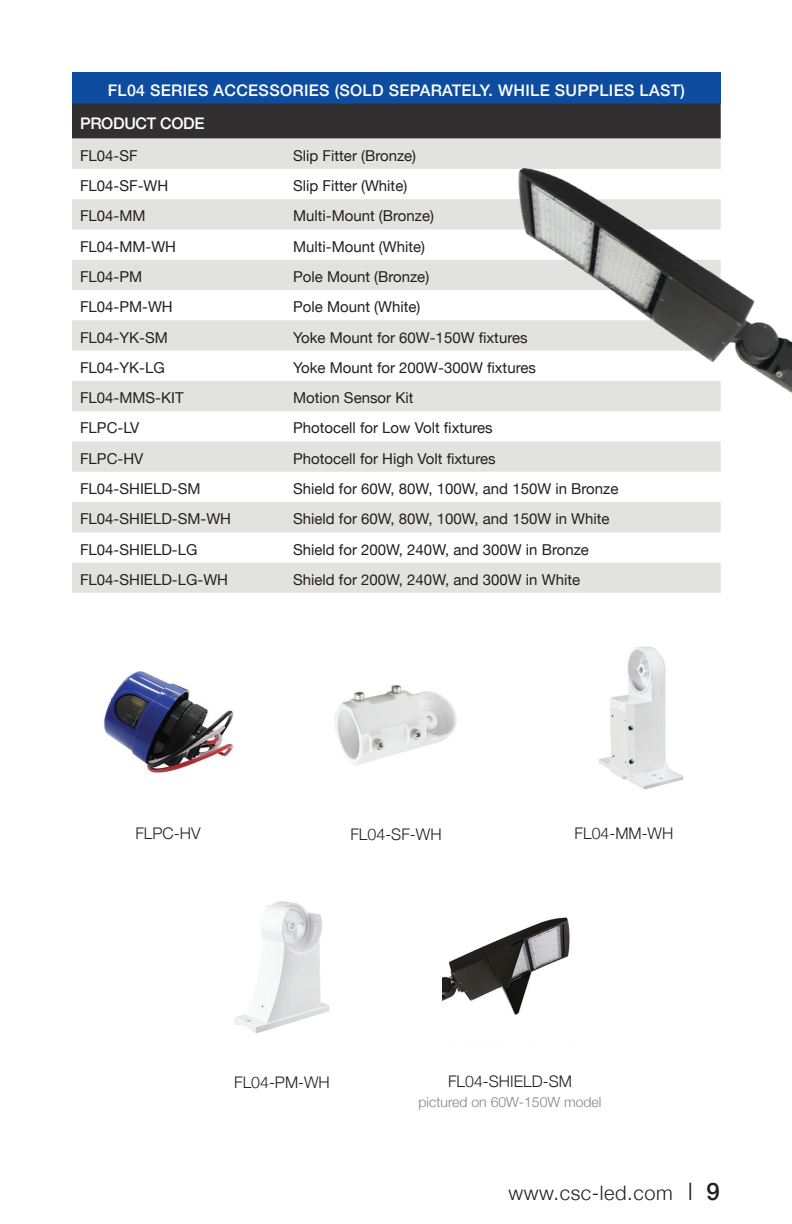
<style>
.page{position:relative;width:792px;height:1224px;background:#fff}
.page>*{position:absolute;margin:0;border:0;box-sizing:border-box;transform-origin:0 0}
.t1{font:300 20px "Helvetica Neue";letter-spacing:.03em;color:#231f20}
.t2{font:500 16px "Helvetica Neue";letter-spacing:.02em;color:#fff}
.t3{font:300 16px "Helvetica Neue";color:#231f20}
.t4{font:500 16px "Helvetica Neue";letter-spacing:-.02em;color:#fff}
.t5{font:15px "Helvetica Neue";color:#231f20}
.t6{font:300 14px "Helvetica Neue";color:#818183}
.s1{font-size:24px}
.s2{font-weight:500;font-size:24px}
</style>
<div class="page">
<div style="left:72px;top:72px;width:649px;height:32px;background:#0d4c9f"></div>
<div style="left:72px;top:104px;width:649px;height:35px;background:#312f30"></div>
<svg style="left:72px;top:139px;width:649px;height:454px;fill:#e2e2e1"></svg>
<img style="left:442px;top:917px;width:128px;height:98px">
<img style="left:104px;top:671px;width:130px;height:102px">
<img style="left:334px;top:685px;width:123px;height:80px">
<img style="left:598px;top:646px;width:86px;height:144px">
<img style="left:234px;top:901px;width:96px;height:132px">
<img style="left:465px;top:132px;width:327px;height:288px">
<p class="t2" style="left:108px;top:77px;width:579px">FL04 SERIES ACCESSORIES (SOLD SEPARATELY. WHILE SUPPLIES LAST)</p>
<p class="t4" style="left:80px;top:110px;width:126px">PRODUCT CODE</p>
<p class="t5" style="left:80px;top:145px;width:59px">FL04-SF</p>
<p class="t5" style="left:293px;top:145px;width:125px">Slip Fitter (Bronze)</p>
<p class="t5" style="left:80px;top:175px;width:90px">FL04-SF-WH</p>
<p class="t5" style="left:293px;top:175px;width:116px">Slip Fitter (White)</p>
<p class="t5" style="left:80px;top:205px;width:67px">FL04-MM</p>
<p class="t5" style="left:293px;top:205px;width:142px">Multi-Mount (Bronze)</p>
<p class="t5" style="left:80px;top:236px;width:98px">FL04-MM-WH</p>
<p class="t5" style="left:293px;top:236px;width:133px">Multi-Mount (White)</p>
<p class="t5" style="left:80px;top:266px;width:64px">FL04-PM</p>
<p class="t5" style="left:293px;top:266px;width:138px">Pole Mount (Bronze)</p>
<p class="t5" style="left:80px;top:296px;width:94px">FL04-PM-WH</p>
<p class="t5" style="left:293px;top:296px;width:129px">Pole Mount (White)</p>
<p class="t5" style="left:80px;top:326px;width:89px">FL04-YK-SM</p>
<p class="t5" style="left:293px;top:326px;width:236px">Yoke Mount for 60W-150W fixtures</p>
<p class="t5" style="left:80px;top:357px;width:86px">FL04-YK-LG</p>
<p class="t5" style="left:293px;top:357px;width:244px">Yoke Mount for 200W-300W fixtures</p>
<p class="t5" style="left:80px;top:387px;width:105px">FL04-MMS-KIT</p>
<p class="t5" style="left:293px;top:387px;width:122px">Motion Sensor Kit</p>
<p class="t5" style="left:80px;top:417px;width:61px">FLPC-LV</p>
<p class="t5" style="left:293px;top:417px;width:201px">Photocell for Low Volt fixtures</p>
<p class="t5" style="left:80px;top:448px;width:65px">FLPC-HV</p>
<p class="t5" style="left:293px;top:448px;width:204px">Photocell for High Volt fixtures</p>
<p class="t5" style="left:80px;top:478px;width:122px">FL04-SHIELD-SM</p>
<p class="t5" style="left:293px;top:478px;width:327px">Shield for 60W, 80W, 100W, and 150W in Bronze</p>
<p class="t5" style="left:80px;top:508px;width:153px">FL04-SHIELD-SM-WH</p>
<p class="t5" style="left:293px;top:508px;width:318px">Shield for 60W, 80W, 100W, and 150W in White</p>
<p class="t5" style="left:80px;top:538px;width:119px">FL04-SHIELD-LG</p>
<p class="t5" style="left:293px;top:538px;width:297px">Shield for 200W, 240W, and 300W in Bronze</p>
<p class="t5" style="left:80px;top:569px;width:150px">FL04-SHIELD-LG-WH</p>
<p class="t5" style="left:293px;top:569px;width:289px">Shield for 200W, 240W, and 300W in White</p>
<p class="t3" style="left:135px;top:821px;width:67px">FLPC-HV</p>
<p class="t3" style="left:350px;top:821px;width:93px">FL04-SF-WH</p>
<p class="t3" style="left:575px;top:821px;width:100px">FL04-MM-WH</p>
<p class="t3" style="left:234px;top:1069px;width:97px">FL04-PM-WH</p>
<p class="t3" style="left:448px;top:1068px;width:125px">FL04-SHIELD-SM</p>
<p class="t6" style="left:419px;top:1091px;width:184px">pictured on 60W-150W model</p>
<p class="t1" style="left:508px;top:1176px;width:213px">www.csc-led.com <span class="s1">l</span> <span class="s2">9</span></p>
</div>
